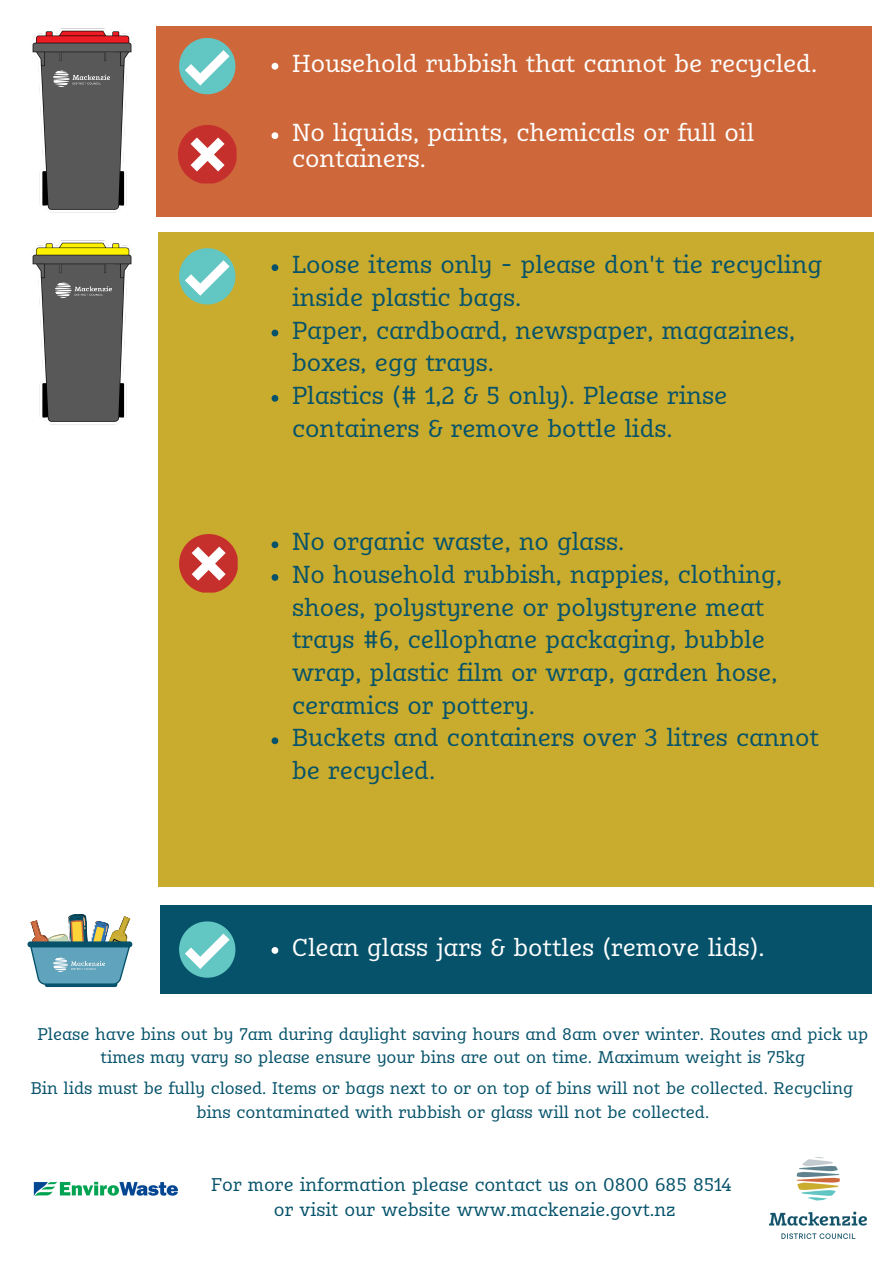
<style>
.page{position:relative;width:894px;height:1264px;background:#fff}
.page>*{position:absolute;margin:0;border:0;box-sizing:border-box;transform-origin:0 0}
.t1{font:24px/32.7px "Karbid Slab Pro";color:#05526a}
.t2{font:24px/26px "Karbid Slab Pro";color:#fff}
.t3{font:18px "Karbid Slab Pro";color:#05526a}
.t4{font:16.5px/22.5px "Karbid Slab Pro";color:#05526a;text-align:center}
</style>
<div class="page">
<div style="left:156px;top:26px;width:715px;height:191px;background:#ce683b"></div>
<svg style="left:179px;top:38px;width:56px;height:56px"></svg>
<svg style="left:178px;top:125px;width:58px;height:58px"></svg>
<div style="left:157px;top:232px;width:716px;height:655px;background:#c9ab2d"></div>
<div style="left:160px;top:905px;width:710px;height:89px;background:#05526a"></div>
<svg style="left:27px;top:914px;width:106px;height:73px"></svg>
<img style="left:53px;top:957px;width:52px;height:14px">
<img style="left:769px;top:1157px;width:97px;height:81px">
<img style="left:33px;top:1181px;width:145px;height:15px">
<svg style="left:271px;top:541px;width:7px;height:7px"></svg>
<svg style="left:271px;top:574px;width:7px;height:7px"></svg>
<svg style="left:271px;top:737px;width:7px;height:7px"></svg>
<svg style="left:271px;top:947px;width:7px;height:6px"></svg>
<svg style="left:271px;top:132px;width:7px;height:7px"></svg>
<svg style="left:271px;top:63px;width:7px;height:7px"></svg>
<svg style="left:271px;top:264px;width:7px;height:7px"></svg>
<svg style="left:271px;top:329px;width:7px;height:7px"></svg>
<svg style="left:271px;top:395px;width:7px;height:7px"></svg>
<svg style="left:179px;top:921px;width:56px;height:56px"></svg>
<svg style="left:179px;top:248px;width:56px;height:57px"></svg>
<svg style="left:179px;top:534px;width:58px;height:59px"></svg>
<img style="left:32px;top:28px;width:100px;height:185px">
<img style="left:53px;top:71px;width:56px;height:15px">
<img style="left:32px;top:240px;width:100px;height:185px">
<img style="left:56px;top:282px;width:56px;height:15px">
<p class="t2" style="left:292px;top:52px;width:526px">Household rubbish that cannot be recycled.</p>
<p class="t2" style="left:292px;top:121px;width:463px">No liquids, paints, chemicals or full oil containers.</p>
<p class="t1" style="left:292px;top:250px;width:531px">Loose items only - please don't tie recycling inside plastic bags.</p>
<p class="t1" style="left:292px;top:315px;width:504px">Paper, cardboard, newspaper, magazines, boxes, egg trays.</p>
<p class="t1" style="left:292px;top:381px;width:436px">Plastics (# 1,2 &amp; 5 only). Please rinse containers &amp; remove bottle lids.</p>
<p class="t1" style="left:292px;top:527px;width:333px">No organic waste, no glass.</p>
<p class="t1" style="left:292px;top:560px;width:491px">No household rubbish, nappies, clothing, shoes, polystyrene or polystyrene meat trays #6, cellophane packaging, bubble wrap, plastic film or wrap, garden hose, ceramics or pottery.</p>
<p class="t1" style="left:292px;top:723px;width:528px">Buckets and containers over 3 litres cannot be recycled.</p>
<p class="t2" style="left:292px;top:936px;width:474px">Clean glass jars &amp; bottles (remove lids).</p>
<p class="t4" style="left:37px;top:1024px;width:831px">Please have bins out by 7am during daylight saving hours and 8am over winter. Routes and pick up times may vary so please ensure your bins are out on time. Maximum weight is 75kg</p>
<p class="t4" style="left:31px;top:1078px;width:823px">Bin lids must be fully closed. Items or bags next to or on top of bins will not be collected. Recycling</p>
<p class="t4" style="left:196px;top:1102px;width:514px">bins contaminated with rubbish or glass will not be collected.</p>
<p class="t3" style="left:211px;top:1177px;width:522px">For more information please contact us on 0800 685 8514</p>
<p class="t3" style="left:274px;top:1201px;width:403px">or visit our website www.mackenzie.govt.nz</p>
</div>
